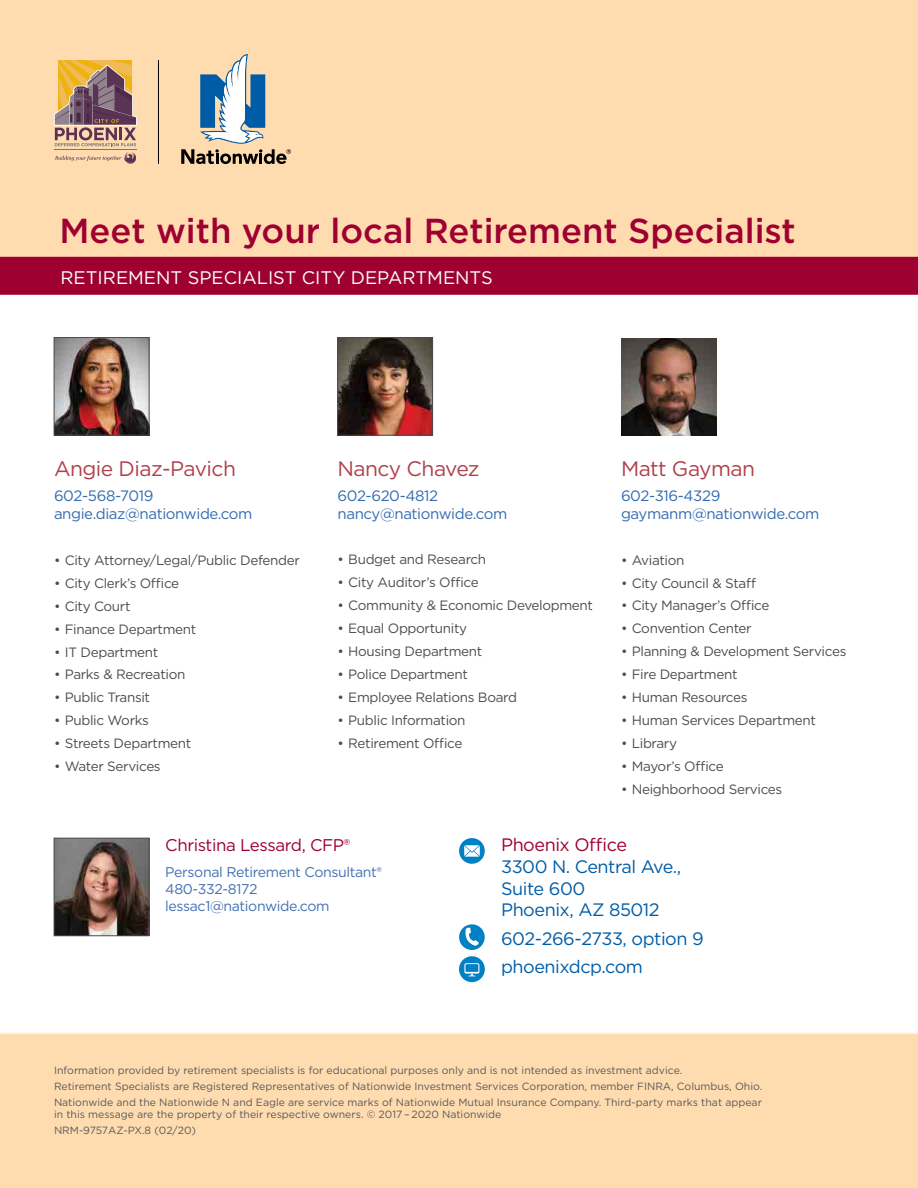
<style>
.page{position:relative;width:918px;height:1188px;background:#fff}
.page>*{position:absolute;margin:0;border:0;box-sizing:border-box;transform-origin:0 0}
.t1{font:500 34.65px "Gotham";color:#9e0032}
.NAME{font:21px "Gotham";letter-spacing:-.025em;color:#af404b}
.t2{font:18.15px "Gotham";color:#fff}
.NAME-2{font:18px/21.6px "Gotham";letter-spacing:-.025em;color:#005ca7}
.NAME-3{font:18px "Gotham";letter-spacing:-.025em;color:#9e0032}
.NAME-4{font:16.95px "Gotham";letter-spacing:-.025em;color:#9e0032}
.NAME-5{font:15px/18px "Gotham";letter-spacing:-.025em;color:#336bb0}
.NAME-6{font:14.1px "Gotham";letter-spacing:-.025em;color:#4170b3}
.t3{font:13.5px "Gotham";letter-spacing:-.025em;color:#4d4d4f}
.County_Names{font:10.5px/12.6px "Gotham";color:#58595b}
</style>
<div class="page">
<div style="left:0;top:0;width:918px;height:260px;background:#ffdcaf"></div>
<div style="left:0;top:1032px;width:918px;height:156px;background:#ffdcaf"></div>
<div style="left:0;top:257px;width:918px;height:38px;background:#9e0032"></div>
<img style="left:56px;top:840px;width:91px;height:94px">
<div style="left:54px;top:838px;width:95px;height:98px;border:1px solid #4d4d4f"></div>
<div style="left:459px;top:838px;width:26px;height:26px;background:#0081c6;border-radius:50%"></div>
<svg style="left:464px;top:845px;width:16px;height:12px"></svg>
<svg style="left:459px;top:924px;width:26px;height:26px"></svg>
<svg style="left:463px;top:927px;width:16px;height:19px"></svg>
<div style="left:459px;top:956px;width:26px;height:26px;background:#0081c6;border-radius:50%"></div>
<div style="left:464px;top:963px;width:15px;height:11px;background:#fff;border-radius:2px"></div>
<div style="left:465px;top:964px;width:13px;height:8px;background:#0081c6"></div>
<svg style="left:468px;top:974px;width:8px;height:3px"></svg>
<img style="left:56px;top:340px;width:91px;height:93px">
<div style="left:54px;top:338px;width:95px;height:97px;border:1px solid #4d4d4f"></div>
<img style="left:340px;top:340px;width:91px;height:93px">
<div style="left:338px;top:338px;width:95px;height:97px;border:1px solid #4d4d4f"></div>
<svg style="left:181px;top:54px;width:110px;height:110px"></svg>
<hr style="left:158px;top:60px;width:1px;height:104px;background:#000">
<svg style="left:55px;top:152px;width:81px;height:12px"></svg>
<hr style="left:54px;top:149px;width:83px;height:1px;background:#757679">
<svg style="left:54px;top:60px;width:83px;height:86px"></svg>
<img style="left:621px;top:338px;width:95px;height:97px">
<p class="t1" style="left:59px;top:208px;width:738px">Meet with your local Retirement Specialist</p>
<p class="t2" style="left:61px;top:265px;width:434px">RETIREMENT SPECIALIST CITY DEPARTMENTS</p>
<p class="NAME" style="left:54px;top:455px;width:184px">Angie Diaz-Pavich</p>
<p class="NAME-5" style="left:54px;top:486px;width:101px">602-568-7019</p>
<p class="NAME-5" style="left:54px;top:504px;width:200px">angie.diaz@nationwide.com</p>
<p class="t3" style="left:54px;top:551px;width:247px">• City Attorney/Legal/Public Defender</p>
<p class="t3" style="left:54px;top:574px;width:127px">• City Clerk’s Office</p>
<p class="t3" style="left:54px;top:597px;width:78px">• City Court</p>
<p class="t3" style="left:54px;top:620px;width:144px">• Finance Department</p>
<p class="t3" style="left:54px;top:643px;width:106px">• IT Department</p>
<p class="t3" style="left:54px;top:666px;width:133px">• Parks &amp; Recreation</p>
<p class="t3" style="left:54px;top:689px;width:98px">• Public Transit</p>
<p class="t3" style="left:54px;top:712px;width:96px">• Public Works</p>
<p class="t3" style="left:54px;top:735px;width:139px">• Streets Department</p>
<p class="t3" style="left:54px;top:758px;width:108px">• Water Services</p>
<p class="NAME" style="left:338px;top:455px;width:144px">Nancy Chavez</p>
<p class="NAME-5" style="left:338px;top:486px;width:102px">602-620-4812</p>
<p class="NAME-5" style="left:338px;top:504px;width:171px">nancy@nationwide.com</p>
<p class="t3" style="left:338px;top:551px;width:150px">• Budget and Research</p>
<p class="t3" style="left:338px;top:574px;width:143px">• City Auditor’s Office</p>
<p class="t3" style="left:338px;top:597px;width:257px">• Community &amp; Economic Development</p>
<p class="t3" style="left:338px;top:620px;width:131px">• Equal Opportunity</p>
<p class="t3" style="left:338px;top:643px;width:146px">• Housing Department</p>
<p class="t3" style="left:338px;top:666px;width:132px">• Police Department</p>
<p class="t3" style="left:338px;top:689px;width:181px">• Employee Relations Board</p>
<p class="t3" style="left:338px;top:712px;width:130px">• Public Information</p>
<p class="t3" style="left:338px;top:734px;width:126px">• Retirement Office</p>
<p class="NAME" style="left:621px;top:455px;width:136px">Matt Gayman</p>
<p class="NAME-5" style="left:621px;top:486px;width:200px">602-316-4329 gaymanm@nationwide.com</p>
<p class="t3" style="left:621px;top:551px;width:65px">• Aviation</p>
<p class="t3" style="left:621px;top:574px;width:136px">• City Council &amp; Staff</p>
<p class="t3" style="left:621px;top:597px;width:150px">• City Manager’s Office</p>
<p class="t3" style="left:621px;top:620px;width:132px">• Convention Center</p>
<p class="t3" style="left:621px;top:643px;width:227px">• Planning &amp; Development Services</p>
<p class="t3" style="left:621px;top:666px;width:118px">• Fire Department</p>
<p class="t3" style="left:621px;top:689px;width:128px">• Human Resources</p>
<p class="t3" style="left:621px;top:712px;width:196px">• Human Services Department</p>
<p class="t3" style="left:621px;top:735px;width:58px">• Library</p>
<p class="t3" style="left:621px;top:758px;width:104px">• Mayor’s Office</p>
<p class="t3" style="left:621px;top:781px;width:163px">• Neighborhood Services</p>
<p class="NAME-4" style="left:165px;top:834px;width:187px">Christina Lessard, CFP®</p>
<p class="NAME-6" style="left:165px;top:863px;width:219px">Personal Retirement Consultant®</p>
<p class="NAME-6" style="left:165px;top:880px;width:94px">480-332-8172</p>
<p class="NAME-6" style="left:165px;top:897px;width:166px">lessac1@nationwide.com</p>
<p class="NAME-3" style="left:501px;top:834px;width:127px">Phoenix Office</p>
<p class="NAME-2" style="left:501px;top:855px;width:182px">3300 N. Central Ave.,<br>Suite 600<br>Phoenix, AZ 85012</p>
<p class="NAME-2" style="left:501px;top:927px;width:204px">602-266-2733, option 9</p>
<p class="NAME-2" style="left:501px;top:955px;width:143px">phoenixdcp.com</p>
<p class="County_Names" style="left:54px;top:1064px;width:630px">Information provided by retirement specialists is for educational purposes only and is not intended as investment advice.</p>
<p class="County_Names" style="left:54px;top:1079px;width:710px">Retirement Specialists are Registered Representatives of Nationwide Investment Services Corporation, member FINRA, Columbus, Ohio.</p>
<p class="County_Names" style="left:54px;top:1095px;width:709px">Nationwide and the Nationwide N and Eagle are service marks of Nationwide Mutual Insurance Company. Third-party marks that appear in this message are the property of their respective owners. © 2017 – 2020 Nationwide</p>
<p class="County_Names" style="left:54px;top:1124px;width:144px">NRM-9757AZ-PX.8 (02/20)</p>
</div>
